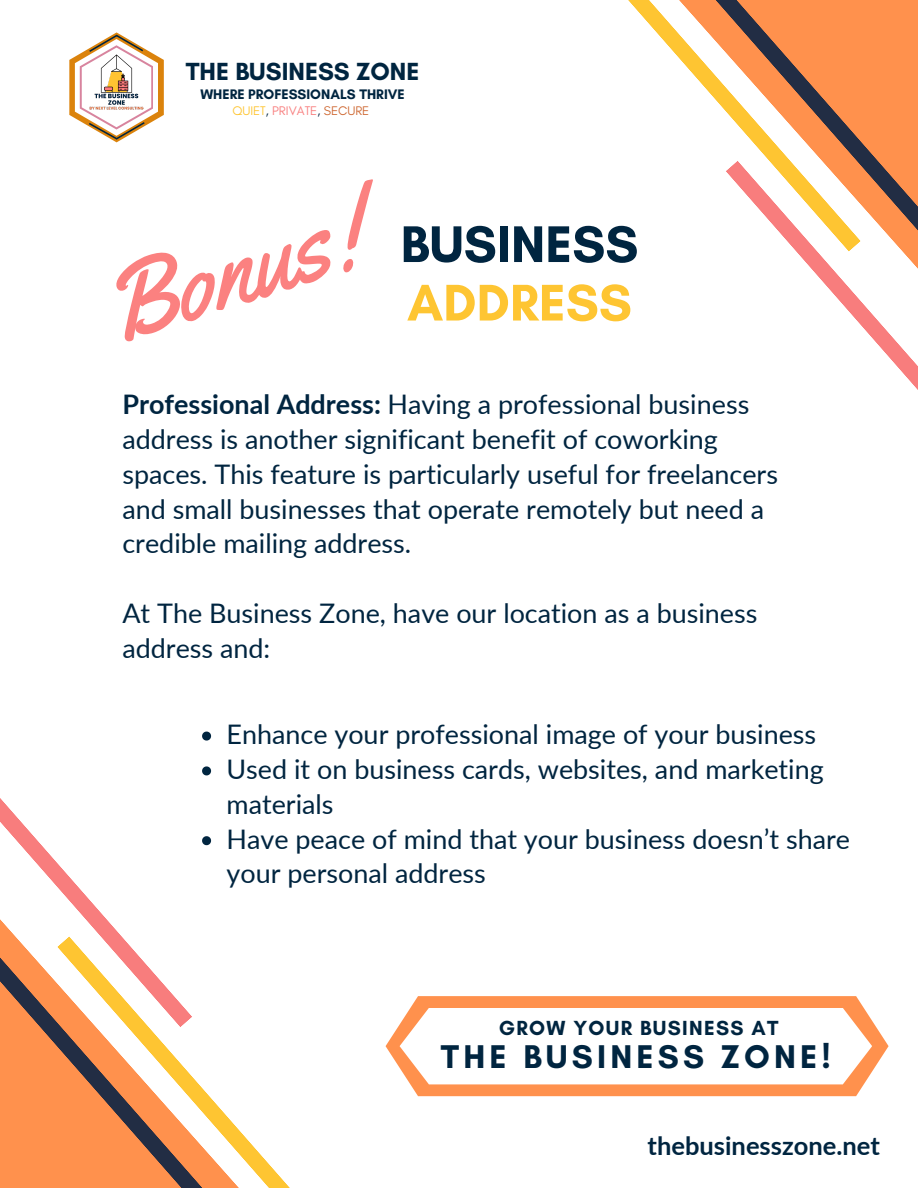
<style>
.page{position:relative;width:918px;height:1188px;background:#fff}
.page>*{position:absolute;margin:0;border:0;box-sizing:border-box;transform-origin:0 0}
.t1{font:105.6px "Yellowtail";color:#fb8180}
.t2{font:700 52.5px/58.5px "Glacial Indifference";color:#002540}
.t3{font:700 33.45px "Glacial Indifference";letter-spacing:.125em;color:#002540}
.t4{font:27px/34.8px "Lato";color:#002540}
.t5{font:700 25.5px "Lato";color:#002540}
.t6{font:700 25.2px "Glacial Indifference";color:#002540}
.t7{font:700 20.85px "Glacial Indifference";letter-spacing:.065em;color:#002540}
.t8{font:700 14.1px "Glacial Indifference";color:#002540}
.t9{font:12.75px "Glacial Indifference";color:#f87d7d}
.s1{color:#fec532}
.s2{color:#002540}
.s3{color:#ce6832}
.s4{font-weight:700}
</style>
<div class="page">
<svg style="left:628px;top:0;width:41px;height:47px"></svg>
<svg style="left:808px;top:265px;width:110px;height:125px"></svg>
<svg style="left:669px;top:0;width:249px;height:265px"></svg>
<svg style="left:249px;top:1141px;width:41px;height:47px"></svg>
<svg style="left:0;top:798px;width:110px;height:125px"></svg>
<svg style="left:0;top:923px;width:249px;height:265px"></svg>
<svg style="left:69px;top:32px;width:95px;height:110px"></svg>
<img style="left:84px;top:50px;width:64px;height:65px">
<svg style="left:386px;top:996px;width:503px;height:100px;fill:#ff914d"></svg>
<svg style="left:400px;top:1008px;width:472px;height:76px"></svg>
<svg style="left:202px;top:732px;width:9px;height:9px"></svg>
<svg style="left:202px;top:766px;width:9px;height:9px"></svg>
<svg style="left:202px;top:836px;width:9px;height:9px"></svg>
<h6 class="t6" style="left:186px;top:56px;width:235px">THE BUSINESS ZONE</h6>
<p class="t8" style="left:200px;top:86px;width:206px">WHERE PROFESSIONALS THRIVE</p>
<p class="t9" style="left:232px;top:103px;width:138px"><span class="s1">QUIET</span><span class="s2">,</span> PRIVATE<span class="s2">,</span> <span class="s3">SECURE</span></p>
<h2 class="t1" style="left:83px;top:247px;width:269px;rotate:-18deg">Bonus!</h2>
<h6 class="t2" style="left:401px;top:214px;width:239px">BUSINESS<br><span class="s1">ADDRESS</span></h6>
<h4 class="t4" style="left:122px;top:386px;width:657px"><span class="s4">Professional Address:</span> Having a professional business address is another significant benefit of coworking spaces. This feature is particularly useful for freelancers and small businesses that operate remotely but need a credible mailing address.</h4>
<h1 class="t4" style="left:122px;top:595px;width:637px">At The Business Zone, have our location as a business address and:</h1>
<p class="t4" style="left:227px;top:716px;width:591px">Enhance your professional image of your business</p>
<p class="t4" style="left:227px;top:751px;width:599px">Used it on business cards, websites, and marketing materials</p>
<h5 class="t4" style="left:227px;top:821px;width:625px">Have peace of mind that your business doesn’t share your personal address</h5>
<p class="t7" style="left:499px;top:1015px;width:281px">GROW YOUR BUSINESS AT</p>
<p class="t3" style="left:441px;top:1037px;width:391px">THE BUSINESS ZONE!</p>
<p class="t5" style="left:648px;top:1129px;width:234px">thebusinesszone.net</p>
</div>
